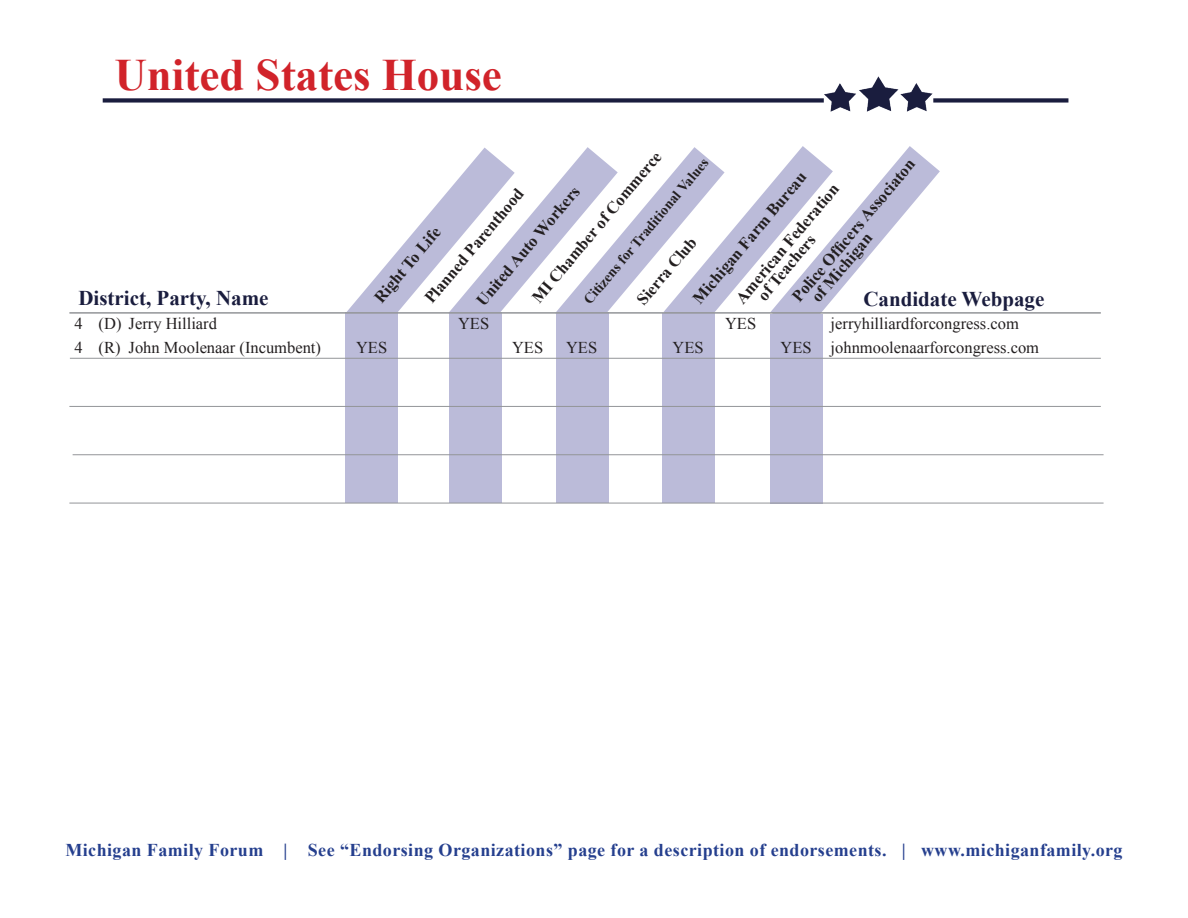
<style>
.page{position:relative;width:1188px;height:918px;background:#fff}
.page>*{position:absolute;margin:0;border:0;box-sizing:border-box;transform-origin:0 0}
.t1{font:700 45px "Times New Roman";color:#d1232a}
.t2{font:700 21px "Times New Roman";color:#1a1d3e}
.t3{font:700 18px "Times New Roman";letter-spacing:.025em;color:#253f8e}
.t4{font:700 16.5px/15px "Times New Roman";color:#231f20}
.t5{font:16.5px "Times New Roman";color:#231f20}
.t6{font:700 14.25px "Times New Roman";color:#231f20}
</style>
<div class="page">
<div style="left:771px;top:314px;width:52px;height:189px;background:#bbbbd9"></div>
<img style="left:102px;top:76px;width:967px;height:36px">
<div style="left:556px;top:313px;width:52px;height:190px;background:#bbbbd9"></div>
<div style="left:449px;top:313px;width:52px;height:190px;background:#bbbbd9"></div>
<div style="left:346px;top:313px;width:52px;height:190px;background:#bbbbd9"></div>
<div style="left:663px;top:314px;width:52px;height:189px;background:#bbbbd9"></div>
<hr style="left:70px;top:358px;width:1031px;height:1px;background:#939598">
<hr style="left:69px;top:406px;width:1032px;height:1px;background:#939598">
<hr style="left:73px;top:454px;width:1031px;height:1px;background:#939598">
<hr style="left:69px;top:503px;width:1035px;height:1px;background:#939598">
<svg style="left:345px;top:146px;width:595px;height:193px"></svg>
<hr style="left:69px;top:312px;width:1032px;height:2px;background:#939598">
<p class="t1" style="left:114px;top:43px;width:389px">United States House</p>
<p class="t2" style="left:78px;top:284px;width:192px">District, Party, Name</p>
<p class="t4" style="left:529px;top:295px;width:193px;rotate:-50deg">MI Chamber of Commerce</p>
<p class="t6" style="left:579px;top:296px;width:187px;rotate:-50deg">Citizens for Traditional Values</p>
<p class="t4" style="left:797px;top:285px;width:171px;text-indent:-12px;rotate:-50deg">Police Offi cers Associaton of Michigan</p>
<p class="t4" style="left:690px;top:296px;width:168px;rotate:-50deg">Michigan Farm Bureau</p>
<p class="t4" style="left:733px;top:296px;width:152px;rotate:-50deg">American Federation</p>
<p class="t4" style="left:474px;top:299px;width:152px;rotate:-50deg">United Auto Workers</p>
<p class="t4" style="left:422px;top:296px;width:146px;rotate:-50deg">Planned Parenthood</p>
<p class="t4" style="left:371px;top:295px;width:95px;rotate:-50deg">Right To Life</p>
<p class="t4" style="left:755px;top:293px;width:82px;rotate:-50deg">of Teachers</p>
<p class="t4" style="left:634px;top:297px;width:84px;rotate:-50deg">Sierra Club</p>
<p class="t2" style="left:863px;top:284px;width:183px">Candidate Webpage</p>
<p class="t5" style="left:75px;top:312px;width:144px">4 (D) Jerry Hilliard</p>
<p class="t5" style="left:458px;top:312px;width:33px">YES</p>
<p class="t5" style="left:725px;top:312px;width:33px">YES</p>
<p class="t5" style="left:831px;top:312px;width:190px">jerryhilliardforcongress.com</p>
<p class="t5" style="left:75px;top:336px;width:248px">4 (R) John Moolenaar (Incumbent)</p>
<p class="t5" style="left:356px;top:336px;width:33px">YES</p>
<p class="t5" style="left:512px;top:336px;width:33px">YES</p>
<p class="t5" style="left:566px;top:336px;width:33px">YES</p>
<p class="t5" style="left:673px;top:336px;width:33px">YES</p>
<p class="t5" style="left:781px;top:336px;width:260px">YES johnmoolenaarforcongress.com</p>
<p class="t3" style="left:65px;top:837px;width:1059px">Michigan Family Forum | See “Endorsing Organizations” page for a description of endorsements. | www.michiganfamily.org</p>
</div>
